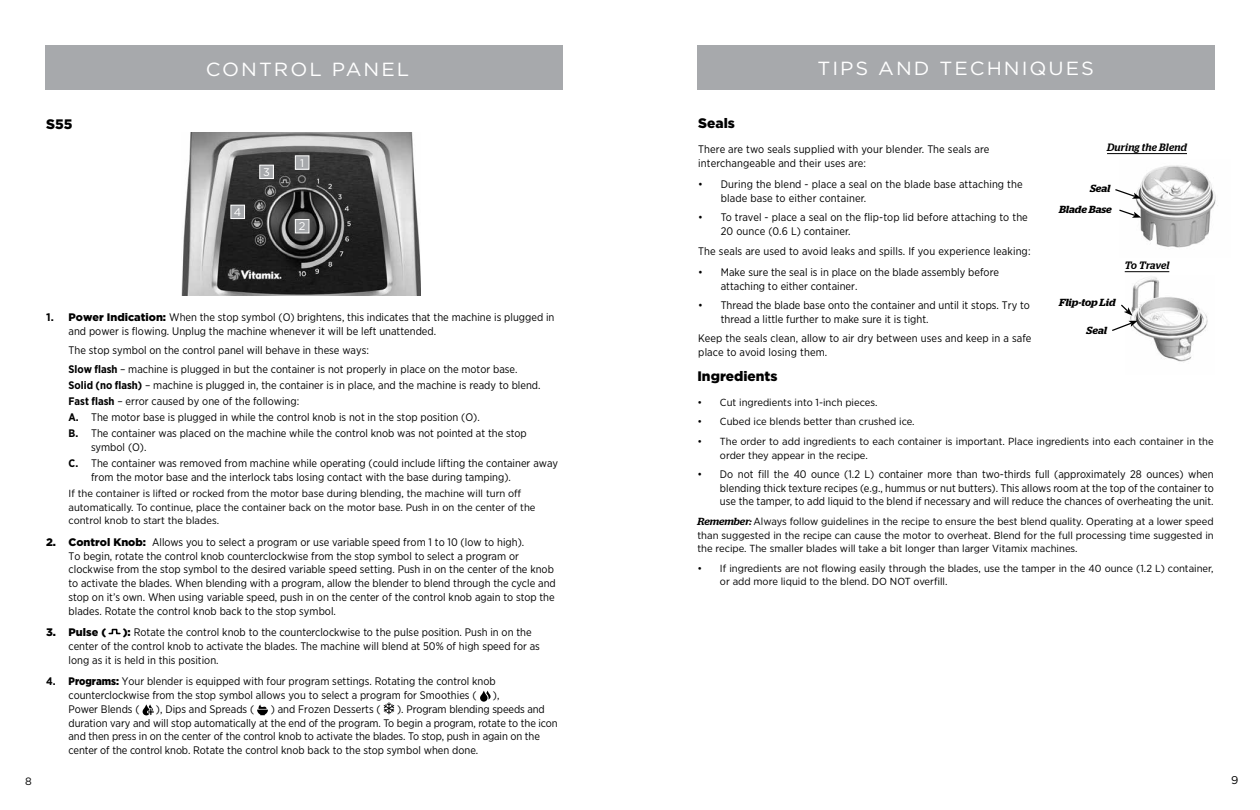
<style>
.page{position:relative;width:1260px;height:810px;background:#fff}
.page>*{position:absolute;margin:0;border:0;box-sizing:border-box;transform-origin:0 0}
.t1{font:19px "Gotham";letter-spacing:.1em;color:#fff;scale:1.05 1}
.t2{font:900 13.75px "Gotham";color:#000}
.t3{font:11.25px "Gotham";color:#000}
.t4{font:11.12px "Gotham";color:#fff}
.t5{font:11px/13.8px "Gotham Narrow";color:#000}
.t6{font:900 11px "Gotham";color:#000}
.t7{font:italic 500 10.62px "Stag";letter-spacing:.015em;color:#000}
.t8{font:10.62px "Gotham";color:#000}
.t9{font:10.25px/13.8px "Gotham Narrow";color:#000;scale:1.06 1}
.t10{font:italic 600 10.25px/21px "Stag";letter-spacing:-.005em;color:#000;text-align:right;scale:1.06 1}
.s1{font-family:"Gotham";font-weight:700}
.s2{font-family:"Gotham";font-weight:900}
.s3{font-weight:700}
.s4{font-weight:900}
.s5{font-family:"Stag";font-weight:500;font-style:italic}
</style>
<div class="page">
<img style="left:181px;top:133px;width:240px;height:163px">
<div style="left:698px;top:45px;width:517px;height:45px;background:#a7a9ac"></div>
<img style="left:1132px;top:277px;width:76px;height:85px">
<img style="left:1135px;top:165px;width:83px;height:83px">
<svg style="left:1112px;top:303px;width:26px;height:29px"></svg>
<svg style="left:1115px;top:188px;width:26px;height:11px"></svg>
<svg style="left:1119px;top:209px;width:22px;height:9px"></svg>
<hr style="left:1107px;top:153px;width:80px;height:1px;background:#000">
<hr style="left:1125px;top:271px;width:44px;height:1px;background:#000">
<div style="left:45px;top:45px;width:517px;height:45px;background:#a7a9ac"></div>
<div style="left:295px;top:156px;width:14px;height:13px;background:#a7a9ac"></div>
<div style="left:295px;top:155px;width:14px;height:15px;border:1px solid #fff"></div>
<div style="left:295px;top:220px;width:14px;height:13px;background:#a7a9ac"></div>
<div style="left:295px;top:219px;width:14px;height:14px;border:1px solid #fff"></div>
<div style="left:260px;top:165px;width:13px;height:14px;background:#a7a9ac"></div>
<div style="left:259px;top:165px;width:15px;height:14px;border:1px solid #fff"></div>
<svg style="left:108px;top:628px;width:13px;height:7px"></svg>
<svg style="left:480px;top:690px;width:11px;height:12px"></svg>
<svg style="left:142px;top:704px;width:12px;height:12px"></svg>
<svg style="left:257px;top:704px;width:11px;height:12px"></svg>
<svg style="left:383px;top:702px;width:12px;height:13px"></svg>
<div style="left:231px;top:205px;width:14px;height:14px;background:#a7a9ac"></div>
<div style="left:230px;top:205px;width:15px;height:14px;border:1px solid #fff"></div>
<p class="t2" style="left:46px;top:114px;width:28px">S55</p>
<h1 class="t1" style="left:206px;top:57px;width:195px">CONTROL PANEL</h1>
<p class="t4" style="left:234px;top:205px;width:9px">4</p>
<p class="t4" style="left:263px;top:165px;width:8px">3</p>
<p class="t4" style="left:300px;top:156px;width:5px">1</p>
<p class="t4" style="left:299px;top:219px;width:8px">2</p>
<p class="t8" style="left:25px;top:775px;width:8px">8</p>
<p class="t5" style="left:69px;top:310px;width:487px;text-indent:-22px"><span class="s1">1.</span> <span class="s2">Power Indication:</span> When the stop symbol (O) brightens, this indicates that the machine is plugged in and power is flowing. Unplug the machine whenever it will be left unattended.</p>
<p class="t5" style="left:69px;top:340px;width:451px;line-height:19.4px">The stop symbol on the control panel will behave in these ways:<br><span class="s3">Slow flash</span> – machine is plugged in but the container is not properly in place on the motor base.</p>
<p class="t5" style="left:69px;top:377px;width:474px;line-height:16px"><span class="s3">Solid (no flash)</span> – machine is plugged in, the container is in place, and the machine is ready to blend.<br><span class="s3">Fast flash</span> – error caused by one of the following:<br><span class="s3">A.</span> The motor base is plugged in while the control knob is not in the stop position (O).<br><span class="s3">B.</span> The container was placed on the machine while the control knob was not pointed at the stop</p>
<p class="t5" style="left:69px;top:439px;width:491px;line-height:16px;text-indent:22px">symbol (O).<br><span class="s3">C.</span> The container was removed from machine while operating (could include lifting the container away</p>
<p class="t5" style="left:91px;top:470px;width:421px">from the motor base and the interlock tabs losing contact with the base during tamping).</p>
<p class="t9" style="left:69px;top:486px;width:442px">If the container is lifted or rocked from the motor base during blending, the machine will turn off automatically. To continue, place the container back on the motor base. Push in on the center of the control knob to start the blades.</p>
<p class="t5" style="left:69px;top:535px;width:489px;text-indent:-22px"><span class="s2">2. Control Knob:</span> Allows you to select a program or use variable speed from 1 to 10 (low to high).<br>To begin, rotate the control knob counterclockwise from the stop symbol to select a program or clockwise from the stop symbol to the desired variable speed setting. Push in on the center of the knob to activate the blades. When blending with a program, allow the blender to blend through the cycle and stop on it’s own. When using variable speed, push in on the center of the control knob again to stop the blades. Rotate the control knob back to the stop symbol.</p>
<p class="t6" style="left:46px;top:625px;width:62px">3. Pulse (</p>
<p class="t5" style="left:69px;top:625px;width:473px;text-indent:54px"><span class="s2">):</span> Rotate the control knob to the counterclockwise to the pulse position. Push in on the center of the control knob to activate the blades. The machine will blend at 50% of high speed for as long as it is held in this position.</p>
<p class="t5" style="left:46px;top:674px;width:451px;text-align:center"><span class="s3">4.</span> <span class="s4">Programs:</span> Your blender is equipped with four program settings. Rotating the control knob counterclockwise from the stop symbol allows you to select a program for Smoothies (</p>
<p class="t5" style="left:493px;top:688px;width:8px">),</p>
<p class="t5" style="left:69px;top:702px;width:73px">Power Blends (</p>
<p class="t5" style="left:156px;top:702px;width:100px">), Dips and Spreads (</p>
<p class="t5" style="left:271px;top:702px;width:111px">) and Frozen Desserts (</p>
<p class="t5" style="left:69px;top:702px;width:491px;text-indent:328px">). Program blending speeds and duration vary and will stop automatically at the end of the program. To begin a program, rotate to the icon and then press in on the center of the control knob to activate the blades. To stop, push in again on the center of the control knob. Rotate the control knob back to the stop symbol when done.</p>
<h1 class="t1" style="left:817px;top:56px;width:265px">TIPS AND TECHNIQUES</h1>
<p class="t2" style="left:698px;top:114px;width:38px">Seals</p>
<p class="t5" style="left:698px;top:142px;width:293px">There are two seals supplied with your blender. The seals are interchangeable and their uses are:</p>
<p class="t5" style="left:721px;top:177px;width:303px;text-indent:-22px">• During the blend - place a seal on the blade base attaching the blade base to either container.</p>
<p class="t5" style="left:721px;top:210px;width:309px;text-indent:-22px">• To travel - place a seal on the flip-top lid before attaching to the<br>20 ounce (0.6 L) container.</p>
<p class="t5" style="left:698px;top:244px;width:334px">The seals are used to avoid leaks and spills. If you experience leaking:</p>
<p class="t5" style="left:721px;top:265px;width:280px;text-indent:-22px">• Make sure the seal is in place on the blade assembly before attaching to either container.</p>
<p class="t5" style="left:721px;top:298px;width:311px;text-indent:-22px">• Thread the blade base onto the container and until it stops. Try to thread a little further to make sure it is tight.</p>
<p class="t5" style="left:698px;top:331px;width:335px">Keep the seals clean, allow to air dry between uses and keep in a safe place to avoid losing them.</p>
<p class="t7" style="left:1107px;top:141px;width:81px">During the Blend</p>
<p class="t10" style="left:1059px;top:178px;width:51px">Seal<br>Blade Base</p>
<p class="t7" style="left:1125px;top:259px;width:46px">To Travel</p>
<p class="t10" style="left:1059px;top:292px;width:55px">Flip-top Lid</p>
<p class="t10" style="left:1087px;top:320px;width:21px">Seal</p>
<p class="t2" style="left:698px;top:367px;width:82px">Ingredients</p>
<p class="t9" style="left:698px;top:395px;width:171px">• Cut ingredients into 1-inch pieces.</p>
<p class="t9" style="left:698px;top:415px;width:206px">• Cubed ice blends better than crushed ice.</p>
<p class="t9" style="left:720px;top:434px;width:467px;text-indent:-22px">• The order to add ingredients to each container is important. Place ingredients into each container in the order they appear in the recipe.</p>
<p class="t5" style="left:720px;top:467px;width:495px;text-align:justify;text-indent:-22px">• Do not fill the 40 ounce (1.2 L) container more than two-thirds full (approximately 28 ounces) when blending thick texture recipes (e.g., hummus or nut butters). This allows room at the top of the container to use the tamper, to add liquid to the blend if necessary and will reduce the chances of overheating the unit.</p>
<p class="t9" style="left:698px;top:514px;width:489px;text-align:justify"><span class="s5">Remember:</span> Always follow guidelines in the recipe to ensure the best blend quality. Operating at a lower speed than suggested in the recipe can cause the motor to overheat. Blend for the full processing time suggested in the recipe. The smaller blades will take a bit longer than larger Vitamix machines.</p>
<p class="t9" style="left:720px;top:561px;width:467px;text-indent:-22px">• If ingredients are not flowing easily through the blades, use the tamper in the 40 ounce (1.2 L) container, or add more liquid to the blend. DO NOT overfill.</p>
<p class="t3" style="left:1231px;top:773px;width:9px">9</p>
</div>
